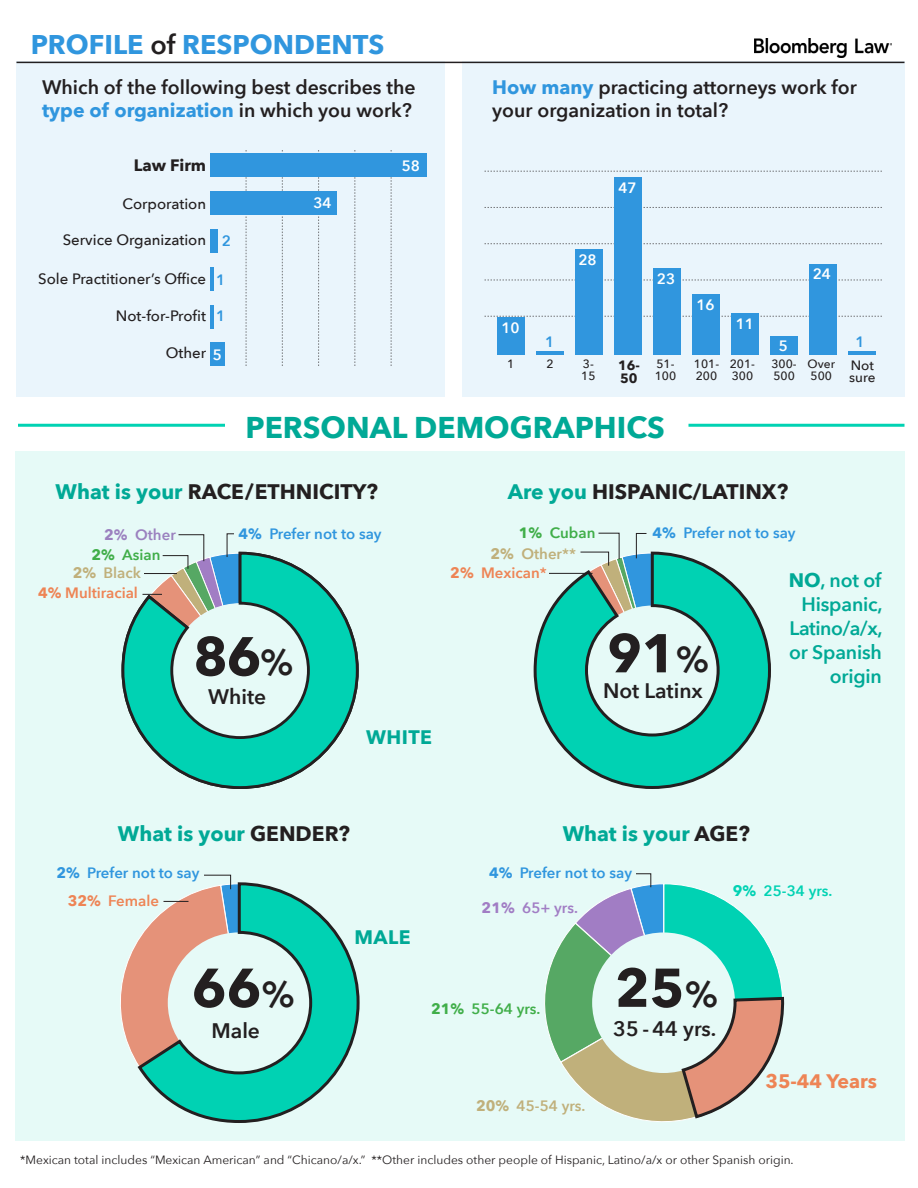
<style>
.page{position:relative;width:918px;height:1188px;background:#fff}
.page>*{position:absolute;margin:0;border:0;box-sizing:border-box;transform-origin:0 0}
.t1{font:700 54px "Avenir Next";letter-spacing:-.005em;color:#231f20}
.t2{font:700 30px "Avenir Next";color:#00a996}
.t3{font:700 27px "Avenir Next";color:#3096de}
.t4{font:700 21px "Avenir Next";color:#231f20}
.t5{font:700 21px "Avenir Next";color:#00a996}
.t6{font:600 21px "Avenir Next";color:#231f20}
.t7{font:600 19.5px/23.4px "Avenir Next";color:#231f20}
.t8{font:600 19.5px/24px "Avenir Next";letter-spacing:-.01em;color:#00a996;text-align:right}
.t9{font:700 19.5px "Avenir Next";color:#ee8455}
.t10{font:700 19.5px "Avenir Next";letter-spacing:.02em;color:#00a996}
.t11{font:700 16.5px "Avenir Next";color:#231f20}
.t12{font:500 15px "Avenir Next";color:#231f20}
.t13{font:600 15px "Avenir Next";color:#3096de}
.t14{font:600 15px "Avenir Next";color:#ee8455}
.t15{font:600 15px "Avenir Next";color:#c0b07b}
.t16{font:600 15px "Avenir Next";color:#40ae49}
.t17{font:600 15px "Avenir Next";color:#fff}
.t18{font:600 15px "Avenir Next";color:#00d2b3}
.t19{font:600 15px "Avenir Next";color:#a17dc4}
.t20{font:600 15px "Avenir Next";color:#9b81bf}
.t21{font:500 13.5px/12px "Avenir Next";color:#231f20}
.t22{font:700 13.5px/13.5px "Avenir Next";color:#231f20}
.t23{font:12px "Avenir Next";color:#231f20}
.t24{font:500 12px/12px "Avenir Next";color:#231f20}
.s1{font-weight:600;color:#231f20}
.s2{font-weight:700;color:#3096de}
.s3{color:#00a996}
.s4{font-weight:700}
.s5{font-weight:600;font-size:36px}
.s6{color:#231f20}
</style>
<div class="page">
<div style="left:15px;top:451px;width:889px;height:689px;background:#e6faf7"></div>
<svg style="left:121px;top:551px;width:238px;height:238px"></svg>
<svg style="left:533px;top:551px;width:238px;height:238px"></svg>
<div style="left:462px;top:62px;width:442px;height:335px;background:#eaf5fc"></div>
<svg style="left:485px;top:243px;width:397px;height:1px"></svg>
<svg style="left:485px;top:316px;width:397px;height:1px"></svg>
<svg style="left:485px;top:207px;width:397px;height:1px"></svg>
<svg style="left:485px;top:280px;width:397px;height:1px"></svg>
<svg style="left:485px;top:171px;width:397px;height:1px"></svg>
<div style="left:16px;top:62px;width:430px;height:335px;background:#eaf5fc"></div>
<hr style="left:16px;top:62px;width:888px;height:1px;background:#231f20">
<img style="left:755px;top:39px;width:137px;height:18px">
<div style="left:497px;top:317px;width:28px;height:38px;background:#3096de"></div>
<hr style="left:536px;top:351px;width:28px;height:4px;background:#3096de">
<div style="left:575px;top:249px;width:28px;height:106px;background:#3096de"></div>
<div style="left:614px;top:177px;width:28px;height:178px;background:#3096de"></div>
<div style="left:653px;top:268px;width:27px;height:87px;background:#3096de"></div>
<div style="left:692px;top:294px;width:27px;height:61px;background:#3096de"></div>
<div style="left:731px;top:313px;width:27px;height:42px;background:#3096de"></div>
<div style="left:770px;top:336px;width:27px;height:19px;background:#3096de"></div>
<div style="left:809px;top:264px;width:27px;height:91px;background:#3096de"></div>
<hr style="left:848px;top:351px;width:27px;height:4px;background:#3096de">
<svg style="left:318px;top:150px;width:1px;height:216px"></svg>
<svg style="left:246px;top:150px;width:1px;height:216px"></svg>
<svg style="left:355px;top:150px;width:1px;height:216px"></svg>
<svg style="left:282px;top:150px;width:1px;height:216px"></svg>
<svg style="left:391px;top:150px;width:1px;height:216px"></svg>
<div style="left:210px;top:154px;width:216px;height:23px;background:#3096de"></div>
<div style="left:210px;top:192px;width:126px;height:23px;background:#3096de"></div>
<div style="left:210px;top:229px;width:7px;height:24px;background:#3096de"></div>
<hr style="left:210px;top:267px;width:3px;height:23px;background:#3096de">
<hr style="left:210px;top:305px;width:3px;height:23px;background:#3096de">
<div style="left:210px;top:343px;width:14px;height:23px;background:#3096de"></div>
<svg style="left:142px;top:533px;width:99px;height:138px"></svg>
<svg style="left:138px;top:882px;width:222px;height:241px"></svg>
<svg style="left:120px;top:874px;width:120px;height:194px"></svg>
<svg style="left:544px;top:873px;width:241px;height:249px"></svg>
<hr style="left:18px;top:424px;width:207px;height:3px;background:#00d2b3">
<hr style="left:688px;top:424px;width:216px;height:3px;background:#00d2b3">
<svg style="left:580px;top:532px;width:73px;height:139px"></svg>
<hr style="left:549px;top:573px;width:43px;height:1px;background:#231f20">
<p class="t3" style="left:31px;top:21px;width:355px">PROFILE <span class="s1">of</span> RESPONDENTS</p>
<p class="t7" style="left:42px;top:76px;width:375px;line-height:22.5px">Which of the following best describes the <span class="s2">type of organization</span> in which you work?</p>
<p class="t11" style="left:134px;top:151px;width:74px">Law Firm</p>
<p class="t12" style="left:123px;top:191px;width:85px">Corporation</p>
<p class="t12" style="left:63px;top:227px;width:145px">Service Organization</p>
<p class="t12" style="left:38px;top:266px;width:169px">Sole Practitioner’s Office</p>
<p class="t12" style="left:116px;top:303px;width:92px">Not-for-Profit</p>
<p class="t12" style="left:166px;top:340px;width:42px">Other</p>
<p class="t13" style="left:222px;top:228px;width:11px">2</p>
<p class="t13" style="left:216px;top:267px;width:11px">1</p>
<p class="t13" style="left:216px;top:303px;width:11px">1</p>
<p class="t17" style="left:213px;top:342px;width:11px">5</p>
<p class="t17" style="left:313px;top:190px;width:20px">34</p>
<p class="t17" style="left:402px;top:153px;width:20px">58</p>
<p class="t7" style="left:492px;top:75px;width:366px"><span class="s2">How many</span> practicing attorneys work for your organization in total?</p>
<p class="t17" style="left:501px;top:315px;width:20px">10</p>
<p class="t17" style="left:618px;top:175px;width:20px">47</p>
<p class="t17" style="left:578px;top:247px;width:20px">28</p>
<p class="t17" style="left:657px;top:266px;width:20px">23</p>
<p class="t17" style="left:813px;top:261px;width:20px">24</p>
<p class="t17" style="left:696px;top:292px;width:20px">16</p>
<p class="t17" style="left:736px;top:311px;width:20px">11</p>
<p class="t13" style="left:545px;top:329px;width:11px">1</p>
<p class="t13" style="left:856px;top:329px;width:11px">1</p>
<p class="t17" style="left:779px;top:333px;width:11px">5</p>
<p class="t24" style="left:507px;top:357px;width:9px">1</p>
<p class="t24" style="left:546px;top:357px;width:9px">2</p>
<p class="t24" style="left:655px;top:357px;width:23px">51-<br>100</p>
<p class="t24" style="left:694px;top:357px;width:27px">101-</p>
<p class="t24" style="left:583px;top:357px;width:12px">3-</p>
<p class="t24" style="left:581px;top:369px;width:16px">15</p>
<p class="t22" style="left:618px;top:358px;width:23px">16-<br>50</p>
<p class="t24" style="left:696px;top:369px;width:23px">200</p>
<p class="t24" style="left:730px;top:357px;width:27px">201-</p>
<p class="t24" style="left:732px;top:369px;width:23px">300</p>
<p class="t24" style="left:772px;top:357px;width:27px">300-</p>
<p class="t24" style="left:773px;top:369px;width:23px">500</p>
<p class="t24" style="left:808px;top:357px;width:29px">Over<br>500</p>
<p class="t21" style="left:849px;top:358px;width:28px">Not sure</p>
<p class="t2" style="left:246px;top:402px;width:421px">PERSONAL DEMOGRAPHICS</p>
<p class="t4" style="left:56px;top:473px;width:324px"><span class="s3">What is your</span> RACE/ETHNICITY?</p>
<p class="t4" style="left:508px;top:473px;width:282px"><span class="s3">Are you</span> HISPANIC/LATINX?</p>
<p class="t20" style="left:104px;top:521px;width:73px"><span class="s4">2%</span> Other</p>
<p class="t13" style="left:238px;top:520px;width:145px"><span class="s4">4%</span> Prefer not to say</p>
<p class="t16" style="left:519px;top:520px;width:78px"><span class="s4">1%</span> Cuban</p>
<p class="t13" style="left:652px;top:520px;width:145px"><span class="s4">4%</span> Prefer not to say</p>
<p class="t16" style="left:91px;top:542px;width:71px"><span class="s4">2%</span> Asian</p>
<p class="t15" style="left:491px;top:541px;width:87px"><span class="s4">2%</span> Other**</p>
<p class="t15" style="left:73px;top:560px;width:70px"><span class="s4">2%</span> Black</p>
<p class="t14" style="left:38px;top:580px;width:101px"><span class="s4">4%</span> Multiracial</p>
<p class="t1" style="left:193px;top:610px;width:102px">86<span class="s5">%</span></p>
<p class="t6" style="left:208px;top:679px;width:60px">White</p>
<p class="t14" style="left:450px;top:559px;width:98px"><span class="s4">2%</span> Mexican*</p>
<p class="t1" style="left:607px;top:607px;width:104px">91<span class="s5">%</span></p>
<p class="t6" style="left:603px;top:673px;width:101px">Not Latinx</p>
<p class="t8" style="left:789px;top:568px;width:95px"><span class="s4">NO</span>, not of<br>Hispanic,<br>Latino/a/x, or Spanish origin</p>
<p class="t10" style="left:366px;top:720px;width:67px">WHITE</p>
<p class="t5" style="left:118px;top:815px;width:234px">What is your <span class="s6">GENDER?</span></p>
<p class="t13" style="left:56px;top:860px;width:145px"><span class="s4">2%</span> Prefer not to say</p>
<p class="t14" style="left:68px;top:888px;width:93px"><span class="s4">32%</span> Female</p>
<p class="t10" style="left:354px;top:921px;width:58px">MALE</p>
<p class="t5" style="left:563px;top:815px;width:189px">What is your <span class="s6">AGE?</span></p>
<p class="t13" style="left:489px;top:860px;width:145px"><span class="s4">4%</span> Prefer not to say</p>
<p class="t19" style="left:482px;top:895px;width:98px"><span class="s4">21%</span> 65+ yrs.</p>
<p class="t18" style="left:733px;top:878px;width:101px"><span class="s4">9%</span> 25-34 yrs.</p>
<p class="t1" style="left:192px;top:941px;width:105px">66<span class="s5">%</span></p>
<p class="t6" style="left:211px;top:1012px;width:50px">Male</p>
<p class="t16" style="left:431px;top:996px;width:111px"><span class="s4">21%</span> 55-64 yrs.</p>
<p class="t15" style="left:476px;top:1093px;width:111px"><span class="s4">20%</span> 45-54 yrs.</p>
<p class="t1" style="left:615px;top:941px;width:105px">25<span class="s5">%</span></p>
<p class="t6" style="left:613px;top:1011px;width:105px">35 - 44 yrs.</p>
<p class="t9" style="left:765px;top:1065px;width:113px">35-44 Years</p>
<p class="t23" style="left:20px;top:1150px;width:775px">*Mexican total includes “Mexican American” and “Chicano/a/x.” **Other includes other people of Hispanic, Latino/a/x or other Spanish origin.</p>
</div>
